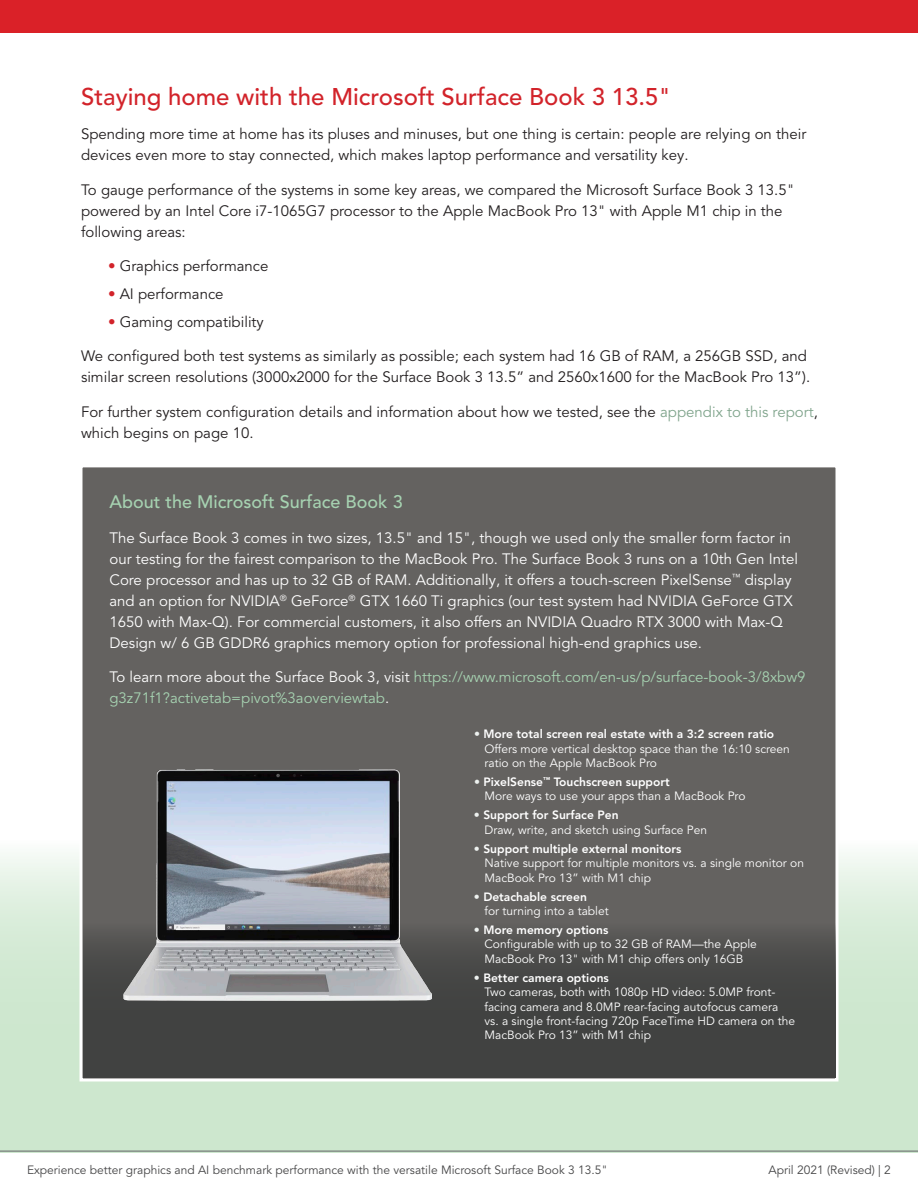
<style>
.page{position:relative;width:918px;height:1188px;background:#fff}
.page>*{position:absolute;margin:0;border:0;box-sizing:border-box;transform-origin:0 0}
.t1{font:500 24px "Avenir LT Pro";color:#d2232a}
.t2{font:500 18px "Avenir LT Pro";color:#a6d2b1}
.t3{font:15px/21px "Avenir LT Pro";color:#231f20}
.t4{font:15px/21px "Avenir LT Pro";color:#fff}
.t5{font:15px/21px "Avenir LT Pro";color:#a6d2b1}
.t6{font:12px/14.4px "Avenir LT Pro";color:#fff}
.t7{font:12px "Avenir LT Pro";color:#464647}
.s1{color:#d2232a}
.s2{color:#81a58d}
.s3{color:#fff}
.s4{color:#edf1ef}
.s5{font-weight:800}
</style>
<div class="page">
<svg style="left:0;top:855px;width:918px;height:296px;background:#d0e8d1"></svg>
<div style="left:81px;top:466px;width:756px;height:614px;background:#646260"></div>
<div style="left:80px;top:464px;width:758px;height:618px;border:3px solid #fff"></div>
<div style="left:83px;top:908px;width:752px;height:170px;background:linear-gradient(to bottom,#5c5b59,#393b3a)"></div>
<img style="left:124px;top:770px;width:308px;height:230px">
<hr style="left:0;top:1151px;width:918px;height:1px;background:#616265">
<div style="left:0;top:0;width:918px;height:32px;background:#da2128"></div>
<h1 class="t1" style="left:81px;top:82px;width:592px">Staying home with the Microsoft Surface Book 3 13.5"</h1>
<p class="t3" style="left:81px;top:124px;width:727px">Spending more time at home has its pluses and minuses, but one thing is certain: people are relying on their devices even more to stay connected, which makes laptop performance and versatility key.</p>
<p class="t3" style="left:81px;top:179px;width:715px">To gauge performance of the systems in some key areas, we compared the Microsoft Surface Book 3 13.5" powered by an Intel Core i7-1065G7 processor to the Apple MacBook Pro 13" with Apple M1 chip in the following areas:</p>
<p class="t3" style="left:108px;top:256px;width:162px"><span class="s1">•</span> Graphics performance</p>
<p class="t3" style="left:108px;top:283px;width:117px"><span class="s1">•</span> AI performance</p>
<p class="t3" style="left:108px;top:311px;width:157px"><span class="s1">•</span> Gaming compatibility</p>
<p class="t3" style="left:81px;top:346px;width:731px">We configured both test systems as similarly as possible; each system had 16 GB of RAM, a 256GB SSD, and similar screen resolutions (3000x2000 for the Surface Book 3 13.5” and 2560x1600 for the MacBook Pro 13”).</p>
<p class="t3" style="left:81px;top:401px;width:738px">For further system configuration details and information about how we tested, see the <span class="s2">appendix to this report</span>, which begins on page 10.</p>
<p class="t2" style="left:110px;top:491px;width:295px">About the Microsoft Surface Book 3</p>
<p class="t4" style="left:109px;top:527px;width:690px">The Surface Book 3 comes in two sizes, 13.5" and 15", though we used only the smaller form factor in our testing for the fairest comparison to the MacBook Pro. The Surface Book 3 runs on a 10th Gen Intel Core processor and has up to 32 GB of RAM. Additionally, it offers a touch-screen PixelSense<sup>™</sup> display and an option for NVIDIA<sup>®</sup> GeForce<sup>®</sup> GTX 1660 Ti graphics (our test system had NVIDIA GeForce GTX 1650 with Max-Q). For commercial customers, it also offers an NVIDIA Quadro RTX 3000 with Max-Q Design w/ 6 GB GDDR6 graphics memory option for professional high-end graphics use.</p>
<p class="t5" style="left:109px;top:667px;width:698px"><span class="s3">To learn more about the Surface Book 3, visit</span> https://www.microsoft.com/en-us/p/surface-book-3/8xbw9 g3z71f1?activetab=pivot%3aoverviewtab<span class="s3">.</span></p>
<p class="t6" style="left:484px;top:727px;width:307px;text-indent:-10px"><span class="s4">•</span> <span class="s5">More total screen real estate with a 3:2 screen ratio<br></span>Offers more vertical desktop space than the 16:10 screen ratio on the Apple MacBook Pro</p>
<p class="t6" style="left:484px;top:775px;width:262px;text-indent:-10px"><span class="s4">•</span> <span class="s5">PixelSense</span><sup>™</sup> <span class="s5">Touchscreen support<br></span>More ways to use your apps than a MacBook Pro</p>
<p class="t6" style="left:484px;top:808px;width:224px;text-indent:-10px"><span class="s4">•</span> <span class="s5">Support for Surface Pen<br></span>Draw, write, and sketch using Surface Pen</p>
<p class="t6" style="left:484px;top:842px;width:321px;text-indent:-10px"><span class="s4">•</span> <span class="s5">Support multiple external monitors<br></span>Native support for multiple monitors vs. a single monitor on<br>MacBook Pro 13” with M1 chip</p>
<p class="t6" style="left:484px;top:889px;width:126px;text-indent:-10px"><span class="s4">•</span> <span class="s5">Detachable screen<br></span>for turning into a tablet</p>
<p class="t6" style="left:484px;top:923px;width:274px;text-indent:-10px"><span class="s4">•</span> <span class="s5">More memory options<br></span>Configurable with up to 32 GB of RAM—the Apple<br>MacBook Pro 13" with M1 chip offers only 16GB</p>
<p class="t6" style="left:484px;top:971px;width:312px;text-indent:-10px"><span class="s4">•</span> <span class="s5">Better camera options<br></span>Two cameras, both with 1080p HD video: 5.0MP front&shy;facing camera and 8.0MP rear-facing autofocus camera vs. a single front-facing 720p FaceTime HD camera on the MacBook Pro 13” with M1 chip</p>
<p class="t7" style="left:27px;top:1163px;width:582px">Experience better graphics and AI benchmark performance with the versatile Microsoft Surface Book 3 13.5"</p>
<p class="t7" style="left:769px;top:1163px;width:124px">April 2021 (Revised) | 2</p>
</div>
